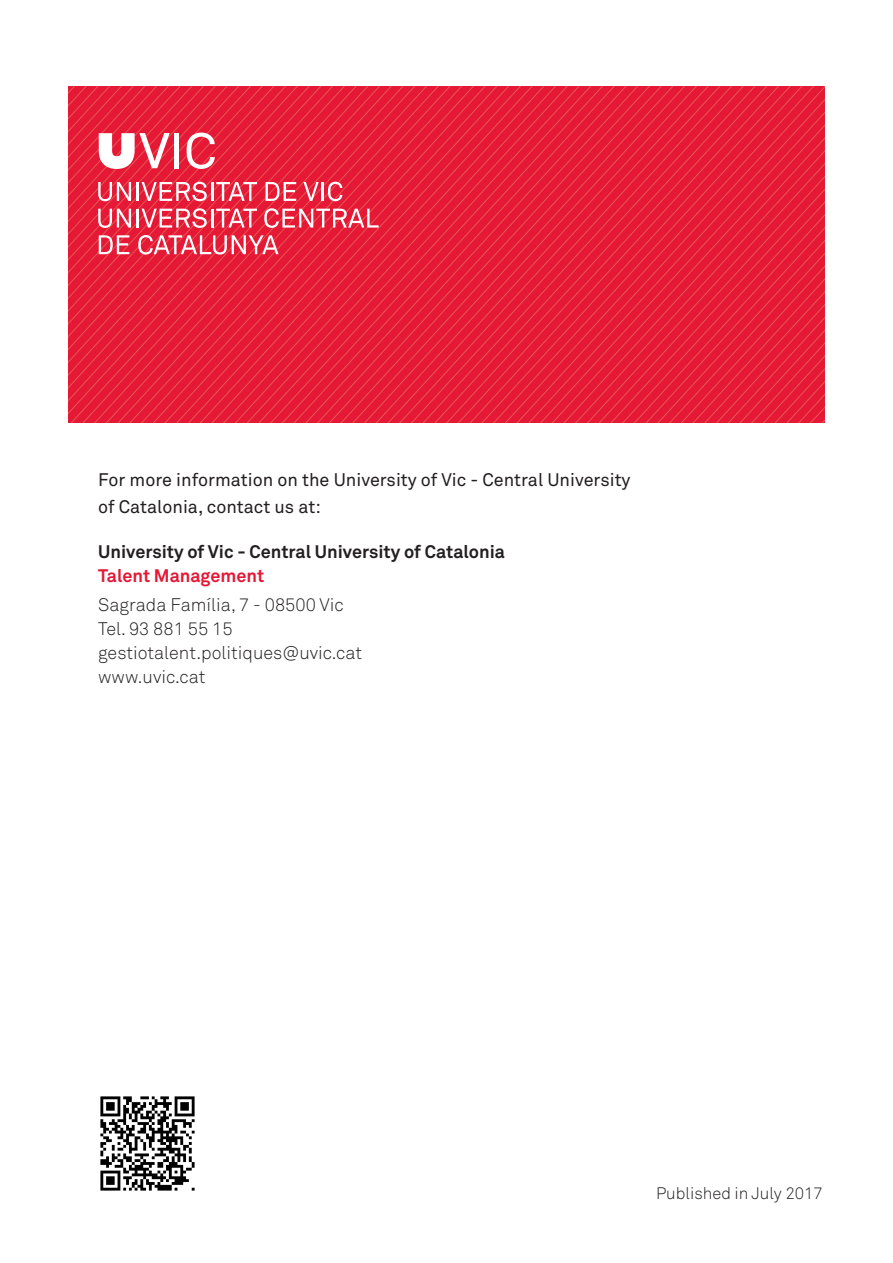
<style>
.page{position:relative;width:893px;height:1263px;background:#fff}
.page>*{position:absolute;margin:0;border:0;box-sizing:border-box;transform-origin:0 0}
.t1{font:300 18px "Akkurat";color:#231f20}
.t2{font:18px "Akkurat";color:#231f20}
.t3{font:700 18px "Akkurat";color:#231f20}
.t4{font:700 18px "Akkurat";color:#e51836}
.t5{font:300 16.5px "Akkurat";color:#231f20}
</style>
<div class="page">
<svg style="left:382px;top:86px;width:11px;height:337px;background:#e51f39"></svg>
<svg style="left:393px;top:86px;width:12px;height:337px;background:#e51f39"></svg>
<svg style="left:405px;top:86px;width:12px;height:337px;background:#e51f39"></svg>
<svg style="left:417px;top:86px;width:12px;height:337px;background:#e51f39"></svg>
<svg style="left:429px;top:86px;width:11px;height:337px;background:#e51f39"></svg>
<svg style="left:440px;top:86px;width:12px;height:337px;background:#e51f39"></svg>
<svg style="left:452px;top:86px;width:12px;height:337px;background:#e51f39"></svg>
<svg style="left:464px;top:86px;width:12px;height:337px;background:#e51f39"></svg>
<svg style="left:476px;top:86px;width:11px;height:337px;background:#e51f39"></svg>
<svg style="left:487px;top:86px;width:12px;height:337px;background:#e51f39"></svg>
<svg style="left:499px;top:86px;width:12px;height:337px;background:#e51f39"></svg>
<svg style="left:511px;top:86px;width:11px;height:337px;background:#e51f39"></svg>
<svg style="left:522px;top:86px;width:12px;height:337px;background:#e51f39"></svg>
<svg style="left:534px;top:86px;width:12px;height:337px;background:#e51f39"></svg>
<svg style="left:546px;top:86px;width:12px;height:337px;background:#e51f39"></svg>
<svg style="left:558px;top:86px;width:11px;height:337px;background:#e51f39"></svg>
<svg style="left:569px;top:86px;width:12px;height:337px;background:#e51f39"></svg>
<svg style="left:581px;top:86px;width:12px;height:337px;background:#e51f39"></svg>
<svg style="left:593px;top:86px;width:12px;height:337px;background:#e51f39"></svg>
<svg style="left:605px;top:86px;width:11px;height:337px;background:#e51f39"></svg>
<svg style="left:616px;top:86px;width:12px;height:337px;background:#e51f39"></svg>
<svg style="left:628px;top:86px;width:12px;height:337px;background:#e51f39"></svg>
<svg style="left:640px;top:86px;width:12px;height:337px;background:#e51f39"></svg>
<svg style="left:652px;top:86px;width:11px;height:337px;background:#e51f39"></svg>
<svg style="left:663px;top:86px;width:12px;height:337px;background:#e51f39"></svg>
<svg style="left:675px;top:86px;width:12px;height:337px;background:#e51f39"></svg>
<svg style="left:687px;top:86px;width:11px;height:337px;background:#e51f39"></svg>
<svg style="left:698px;top:86px;width:127px;height:337px;background:#e51f39"></svg>
<svg style="left:68px;top:86px;width:311px;height:337px;background:#e62c44"></svg>
<img style="left:100px;top:1096px;width:95px;height:95px">
<p class="t2" style="left:98px;top:469px;width:534px">For more information on the University of Vic - Central University</p>
<p class="t2" style="left:98px;top:496px;width:224px">of Catalonia, contact us at:</p>
<p class="t3" style="left:98px;top:541px;width:408px">University of Vic - Central University of Catalonia</p>
<p class="t4" style="left:98px;top:565px;width:167px">Talent Management</p>
<p class="t1" style="left:98px;top:593px;width:247px">Sagrada Família, 7 - 08500 Vic</p>
<p class="t1" style="left:98px;top:617px;width:136px">Tel. 93 881 55 15</p>
<p class="t1" style="left:98px;top:641px;width:265px">gestiotalent.politiques@uvic.cat</p>
<p class="t1" style="left:98px;top:665px;width:109px">www.uvic.cat</p>
<p class="t5" style="left:656px;top:1182px;width:168px">Published in July 2017</p>
</div>
